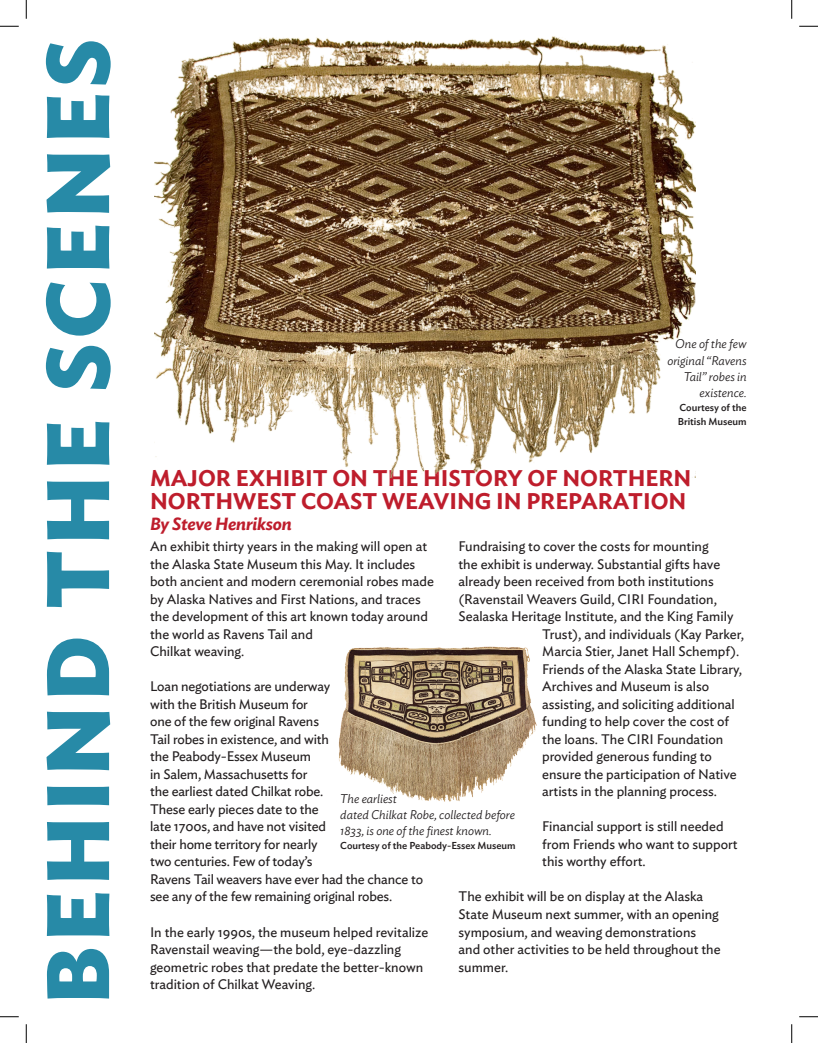
<style>
.page{position:relative;width:818px;height:1043px;background:#fff}
.page>*{position:absolute;margin:0;border:0;box-sizing:border-box;transform-origin:0 0}
.t1{font:700 87.75px "Ideal Sans";letter-spacing:.05em;color:#278aa7}
.t2{font:600 22.5px/22.5px "Ideal Sans";color:#be1d2c}
.t3{font:italic 600 17.5px "Ideal Sans";letter-spacing:-.01em;color:#be1d2c}
.t4{font:13.75px/17.5px "Ideal Sans";color:#231f20}
.t5{font:italic 300 12.5px/16.2px "Ideal Sans";color:#231f20;text-align:right}
.t6{font:500 10px "Ideal Sans";color:#231f20}
</style>
<div class="page">
<img style="left:154px;top:36px;width:541px;height:441px">
<img style="left:338px;top:646px;width:198px;height:156px">
<svg style="left:0;top:25px;width:19px;height:2px"></svg>
<svg style="left:799px;top:25px;width:19px;height:2px"></svg>
<svg style="left:0;top:1016px;width:19px;height:1px"></svg>
<svg style="left:799px;top:1016px;width:19px;height:1px"></svg>
<svg style="left:25px;top:0;width:2px;height:19px"></svg>
<svg style="left:25px;top:1024px;width:2px;height:18px"></svg>
<svg style="left:791px;top:0;width:1px;height:19px"></svg>
<svg style="left:791px;top:1024px;width:1px;height:18px"></svg>
<p class="t1" style="left:8px;top:1004px;width:967px;rotate:-90deg">BEHIND THE SCENES</p>
<p class="t5" style="left:667px;top:335px;width:81px">One of the few original “Ravens<br>Tail” robes in existence.</p>
<p class="t6" style="left:679px;top:399px;width:69px">Courtesy of the</p>
<p class="t6" style="left:677px;top:413px;width:70px">British Museum</p>
<p class="t2" style="left:150px;top:465px;width:543px">MAJOR EXHIBIT ON THE HISTORY OF NORTHERN<br>NORTHWEST COAST WEAVING IN PREPARATION</p>
<p class="t3" style="left:150px;top:510px;width:143px">By Steve Henrikson</p>
<p class="t4" style="left:150px;top:536px;width:285px">An exhibit thirty years in the making will open at the Alaska State Museum this May. It includes both ancient and modern ceremonial robes made by Alaska Natives and First Nations, and traces the development of this art known today around the world as Ravens Tail and<br>Chilkat weaving.</p>
<p class="t4" style="left:150px;top:676px;width:274px">Loan negotiations are underway<br>with the British Museum for<br>one of the few original Ravens<br>Tail robes in existence, and with<br>the Peabody-Essex Museum<br>in Salem, Massachusetts for<br>the earliest dated Chilkat robe.<br>These early pieces date to the<br>late 1700s, and have not visited<br>their home territory for nearly<br>two centuries. Few of today’s<br>Ravens Tail weavers have ever had the chance to see any of the few remaining original robes.</p>
<p class="t4" style="left:150px;top:921px;width:280px">In the early 1990s, the museum helped revitalize Ravenstail weaving—the bold, eye-dazzling geometric robes that predate the better-known tradition of Chilkat Weaving.</p>
<p class="t4" style="left:458px;top:536px;width:251px">Fundraising to cover the costs for mounting</p>
<p class="t4" style="left:458px;top:554px;width:263px">the exhibit is underway. Substantial gifts have</p>
<p class="t4" style="left:458px;top:571px;width:257px">already been received from both institutions</p>
<p class="t4" style="left:458px;top:589px;width:260px">(Ravenstail Weavers Guild, CIRI Foundation,</p>
<p class="t4" style="left:458px;top:606px;width:276px">Sealaska Heritage Institute, and the King Family</p>
<p class="t4" style="left:542px;top:624px;width:203px">Trust), and individuals (Kay Parker,</p>
<p class="t4" style="left:542px;top:641px;width:199px">Marcia Stier, Janet Hall Schempf).</p>
<p class="t4" style="left:542px;top:659px;width:201px">Friends of the Alaska State Library,</p>
<p class="t4" style="left:542px;top:676px;width:168px">Archives and Museum is also</p>
<p class="t4" style="left:542px;top:694px;width:194px">assisting, and soliciting additional</p>
<p class="t4" style="left:542px;top:711px;width:188px">funding to help cover the cost of</p>
<p class="t4" style="left:542px;top:729px;width:182px">the loans. The CIRI Foundation</p>
<p class="t4" style="left:542px;top:746px;width:171px">provided generous funding to</p>
<p class="t4" style="left:542px;top:764px;width:196px">ensure the participation of Native</p>
<p class="t4" style="left:542px;top:781px;width:176px">artists in the planning process.</p>
<p class="t4" style="left:542px;top:816px;width:197px">Financial support is still needed from Friends who want to support this worthy effort.</p>
<p class="t4" style="left:458px;top:886px;width:263px">The exhibit will be on display at the Alaska State Museum next summer, with an opening symposium, and weaving demonstrations and other activities to be held throughout the summer.</p>
<p class="t5" style="left:340px;top:789px;width:58px">The earliest</p>
<p class="t5" style="left:340px;top:805px;width:176px;text-align:left">dated Chilkat Robe, collected before<br>1833, is one of the finest known.</p>
<p class="t6" style="left:340px;top:837px;width:177px">Courtesy of the Peabody-Essex Museum</p>
</div>
